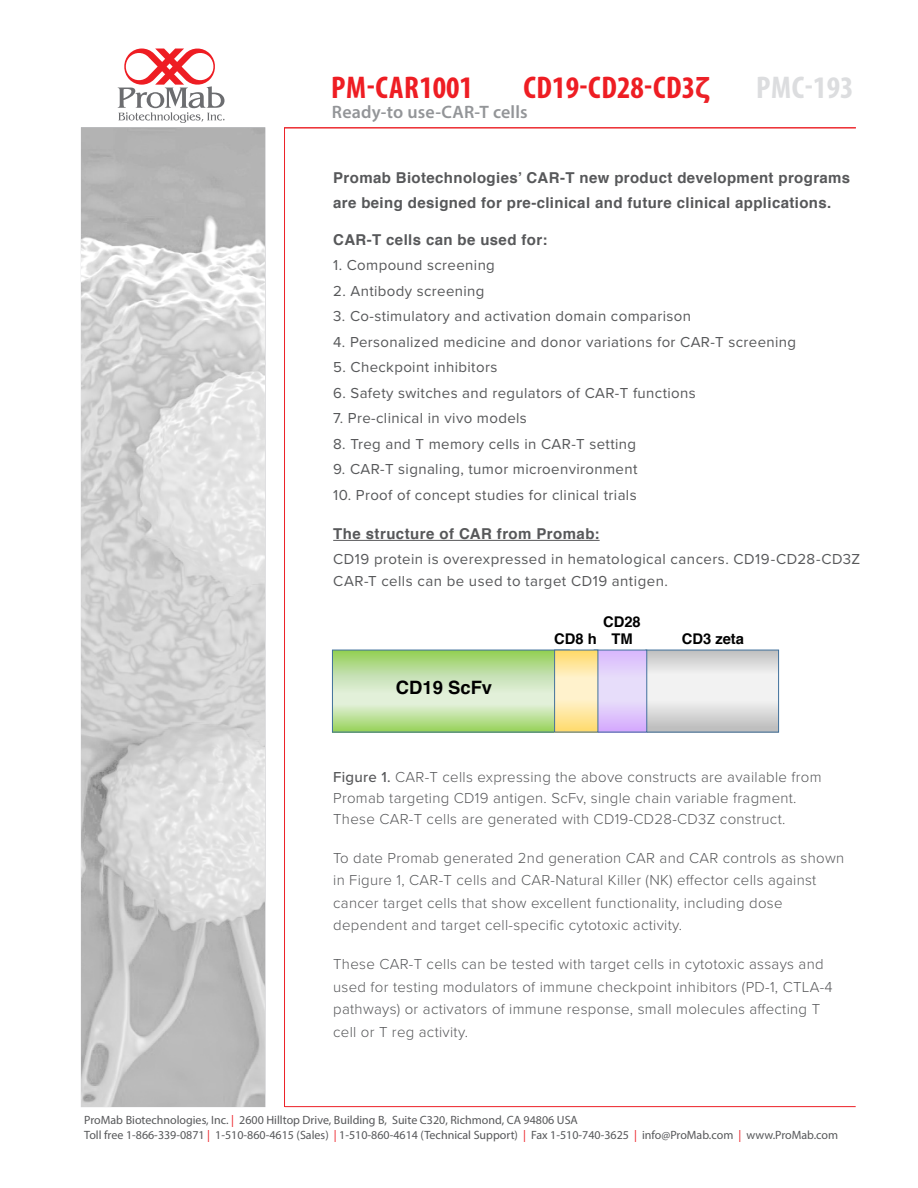
<style>
.page{position:relative;width:918px;height:1188px;background:#fff}
.page>*{position:absolute;margin:0;border:0;box-sizing:border-box;transform-origin:0 0}
.Subhead{font:700 condensed 31.5px "Myriad Pro";letter-spacing:.01em;color:#ee1d23}
.Subhead-2{font:700 condensed 31.5px "Myriad Pro";letter-spacing:.01em;color:#dcdddf}
.t1{font:700 18.45px "Helvetica";color:#000}
.Bullets_and_Numerals{font:600 18px "Myriad Pro";letter-spacing:.01em;color:#939598}
.Bullets_and_Numerals-2{font:300 15px "Proxima Nova";letter-spacing:.02em;color:#57585a}
.Bullets_and_Numerals-3{font:15px "Proxima Nova";letter-spacing:.025em;color:#57585a}
.Bullets_and_Numerals-4{font:700 15px "Helvetica";letter-spacing:.025em;color:#57585a}
.t2{font:700 14.7px "Helvetica";letter-spacing:-.005em;color:#000}
.t3{font:12px/14.4px "Myriad Pro";color:#57585a}
.s1{font-family:"Proxima Nova";font-stretch:normal;color:#ec2127}
.s2{font-weight:500}
.s3{color:#ec2127}
</style>
<div class="page">
<hr style="left:284px;top:128px;width:1px;height:979px;background:#ec2127">
<hr style="left:285px;top:1106px;width:571px;height:1px;background:#ec2127">
<img style="left:81px;top:128px;width:184px;height:979px">
<hr style="left:284px;top:127px;width:572px;height:1px;background:#ec2127">
<hr style="left:333px;top:540px;width:267px;height:1px;background:#57585a">
<svg style="left:118px;top:48px;width:107px;height:75px"></svg>
<svg style="left:334px;top:652px;width:220px;height:79px;background:#c2e2a6"></svg>
<div style="left:332px;top:650px;width:238px;height:83px;border:1px solid #41719c"></div>
<svg style="left:647px;top:652px;width:130px;height:79px"></svg>
<div style="left:645px;top:650px;width:134px;height:83px;border:1px solid #41719c"></div>
<svg style="left:598px;top:652px;width:47px;height:79px;background:#dfcbfa"></svg>
<div style="left:594px;top:650px;width:53px;height:83px;border:1px solid #41719c"></div>
<svg style="left:556px;top:652px;width:40px;height:79px;background:#ffe9a8"></svg>
<div style="left:554px;top:650px;width:44px;height:83px;border:1px solid #41719c"></div>
<p class="Subhead" style="left:331px;top:67px;width:143px">PM-CAR1001</p>
<p class="Subhead" style="left:523px;top:67px;width:189px">CD19-CD28-CD3<span class="s1">ζ</span></p>
<p class="Subhead-2" style="left:756px;top:67px;width:99px">PMC-193</p>
<p class="Bullets_and_Numerals" style="left:332px;top:101px;width:197px">Ready-to use-CAR-T cells</p>
<p class="Bullets_and_Numerals-4" style="left:333px;top:165px;width:519px">Promab Biotechnologies’ CAR-T new product development programs</p>
<p class="Bullets_and_Numerals-4" style="left:333px;top:190px;width:500px">are being designed for pre-clinical and future clinical applications.</p>
<p class="Bullets_and_Numerals-4" style="left:333px;top:228px;width:216px">CAR-T cells can be used for:</p>
<p class="Bullets_and_Numerals-3" style="left:333px;top:254px;width:163px">1. Compound screening</p>
<p class="Bullets_and_Numerals-3" style="left:333px;top:280px;width:153px">2. Antibody screening</p>
<p class="Bullets_and_Numerals-3" style="left:333px;top:305px;width:359px">3. Co-stimulatory and activation domain comparison</p>
<p class="Bullets_and_Numerals-3" style="left:333px;top:331px;width:465px">4. Personalized medicine and donor variations for CAR-T screening</p>
<p class="Bullets_and_Numerals-3" style="left:333px;top:356px;width:166px">5. Checkpoint inhibitors</p>
<p class="Bullets_and_Numerals-3" style="left:333px;top:382px;width:364px">6. Safety switches and regulators of CAR-T functions</p>
<p class="Bullets_and_Numerals-3" style="left:333px;top:407px;width:195px">7. Pre-clinical in vivo models</p>
<p class="Bullets_and_Numerals-3" style="left:333px;top:433px;width:304px">8. Treg and T memory cells in CAR-T setting</p>
<p class="Bullets_and_Numerals-3" style="left:333px;top:458px;width:306px">9. CAR-T signaling, tumor microenvironment</p>
<p class="Bullets_and_Numerals-3" style="left:333px;top:484px;width:305px">10. Proof of concept studies for clinical trials</p>
<p class="Bullets_and_Numerals-4" style="left:333px;top:522px;width:268px">The structure of CAR from Promab:</p>
<p class="Bullets_and_Numerals-3" style="left:333px;top:547px;width:529px">CD19 protein is overexpressed in hematological cancers. CD19-CD28-CD3Z</p>
<p class="Bullets_and_Numerals-3" style="left:333px;top:570px;width:336px">CAR-T cells can be used to target CD19 antigen.</p>
<p class="t2" style="left:603px;top:610px;width:39px">CD28</p>
<p class="t1" style="left:396px;top:672px;width:98px">CD19 ScFv</p>
<p class="t2" style="left:554px;top:627px;width:80px">CD8 h TM</p>
<p class="t2" style="left:682px;top:627px;width:64px">CD3 zeta</p>
<p class="Bullets_and_Numerals-2" style="left:333px;top:765px;width:490px"><span class="s2">Figure 1.</span> CAR-T cells expressing the above constructs are available from</p>
<p class="Bullets_and_Numerals-2" style="left:333px;top:786px;width:465px">Promab targeting CD19 antigen. ScFv, single chain variable fragment.</p>
<p class="Bullets_and_Numerals-2" style="left:333px;top:807px;width:454px">These CAR-T cells are generated with CD19-CD28-CD3Z construct.</p>
<p class="Bullets_and_Numerals-2" style="left:333px;top:846px;width:513px">To date Promab generated 2nd generation CAR and CAR controls as shown</p>
<p class="Bullets_and_Numerals-2" style="left:333px;top:869px;width:485px">in Figure 1, CAR-T cells and CAR-Natural Killer (NK) effector cells against</p>
<p class="Bullets_and_Numerals-2" style="left:333px;top:891px;width:451px">cancer target cells that show excellent functionality, including dose</p>
<p class="Bullets_and_Numerals-2" style="left:333px;top:914px;width:350px">dependent and target cell-specific cytotoxic activity.</p>
<p class="Bullets_and_Numerals-2" style="left:333px;top:953px;width:492px">These CAR-T cells can be tested with target cells in cytotoxic assays and</p>
<p class="Bullets_and_Numerals-2" style="left:333px;top:975px;width:501px">used for testing modulators of immune checkpoint inhibitors (PD-1, CTLA-4</p>
<p class="Bullets_and_Numerals-2" style="left:333px;top:998px;width:488px">pathways) or activators of immune response, small molecules affecting T</p>
<p class="Bullets_and_Numerals-2" style="left:333px;top:1020px;width:136px">cell or T reg activity.</p>
<p class="t3" style="left:84px;top:1113px;width:755px">ProMab Biotechnologies, Inc. <span class="s3">|</span> 2600 Hilltop Drive, Building B, Suite C320, Richmond, CA 94806 USA<br>Toll free 1-866-339-0871 <span class="s3">|</span> 1-510-860-4615 (Sales) <span class="s3">|</span> 1-510-860-4614 (Technical Support) <span class="s3">|</span> Fax 1-510-740-3625 <span class="s3">|</span> info@ProMab.com <span class="s3">|</span> www.ProMab.com</p>
</div>
